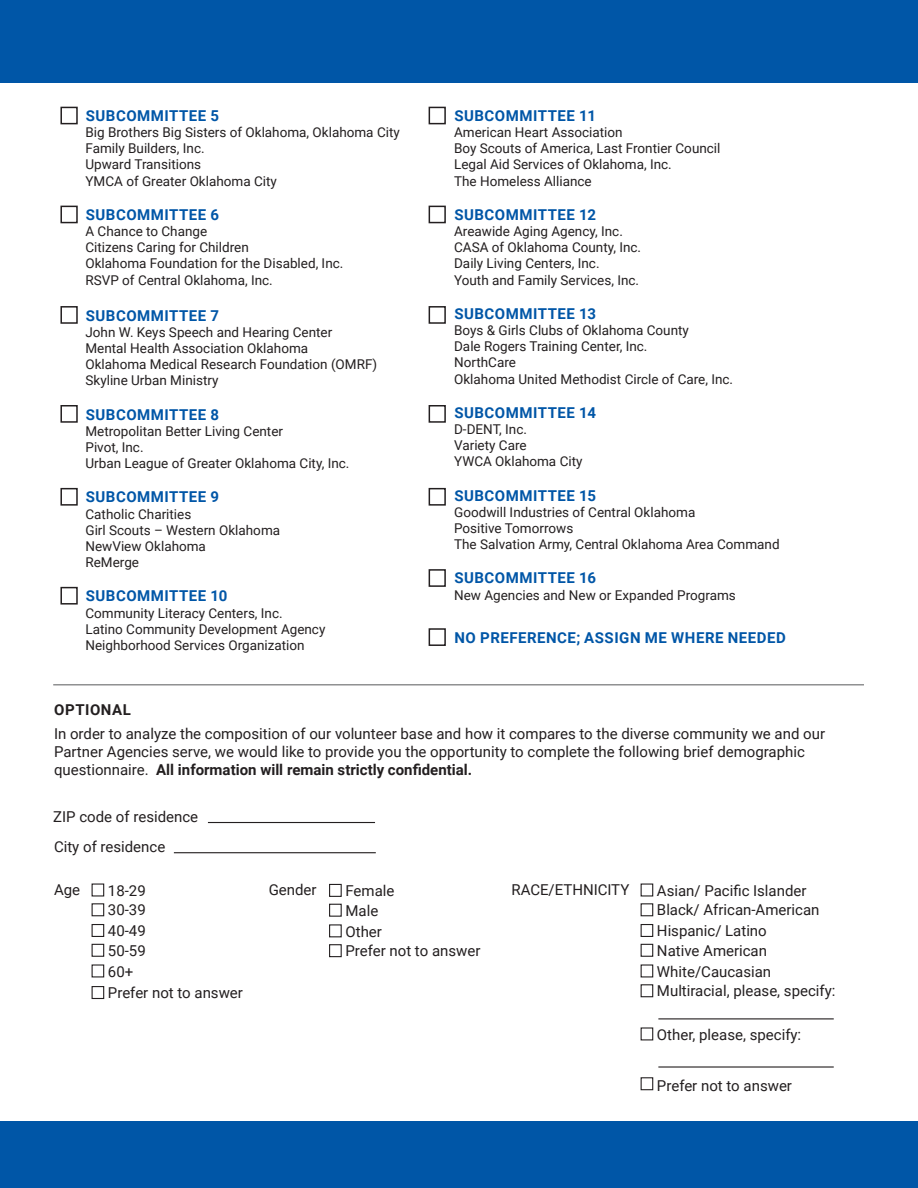
<style>
.page{position:relative;width:918px;height:1188px;background:#fff}
.page>*{position:absolute;margin:0;border:0;box-sizing:border-box;transform-origin:0 0}
.t1{font:15px/18px "Roboto";color:#231f20}
.t2{font:700 15px "Roboto";letter-spacing:.035em;color:#0056a7}
.t3{font:700 15px "Roboto";letter-spacing:.035em;color:#231f20}
.t4{font:13.5px "Roboto";color:#231f20}
.s1{font-weight:700}
</style>
<div class="page">
<div style="left:60px;top:107px;width:18px;height:17px;border:2px solid #231f20"></div>
<div style="left:60px;top:206px;width:18px;height:17px;border:2px solid #231f20"></div>
<div style="left:60px;top:306px;width:18px;height:18px;border:2px solid #231f20"></div>
<div style="left:60px;top:405px;width:18px;height:18px;border:2px solid #231f20"></div>
<div style="left:60px;top:488px;width:18px;height:18px;border:2px solid #231f20"></div>
<div style="left:60px;top:587px;width:18px;height:18px;border:2px solid #231f20"></div>
<div style="left:429px;top:107px;width:17px;height:17px;border:2px solid #231f20"></div>
<div style="left:429px;top:206px;width:17px;height:17px;border:2px solid #231f20"></div>
<div style="left:429px;top:306px;width:17px;height:18px;border:2px solid #231f20"></div>
<div style="left:429px;top:405px;width:17px;height:18px;border:2px solid #231f20"></div>
<div style="left:429px;top:488px;width:17px;height:18px;border:2px solid #231f20"></div>
<div style="left:429px;top:569px;width:17px;height:18px;border:2px solid #231f20"></div>
<div style="left:429px;top:628px;width:17px;height:18px;border:2px solid #231f20"></div>
<hr style="left:53px;top:685px;width:811px;height:1px;background:#58595b">
<hr style="left:208px;top:822px;width:167px;height:1px;background:#231f20">
<hr style="left:174px;top:852px;width:202px;height:1px;background:#231f20">
<div style="left:92px;top:884px;width:12px;height:13px;border:1px solid #231f20"></div>
<div style="left:92px;top:903px;width:12px;height:13px;border:1px solid #231f20"></div>
<div style="left:92px;top:924px;width:12px;height:13px;border:1px solid #231f20"></div>
<div style="left:92px;top:944px;width:12px;height:13px;border:1px solid #231f20"></div>
<div style="left:92px;top:964px;width:12px;height:13px;border:1px solid #231f20"></div>
<div style="left:92px;top:986px;width:12px;height:13px;border:1px solid #231f20"></div>
<div style="left:329px;top:884px;width:13px;height:13px;border:1px solid #231f20"></div>
<div style="left:329px;top:904px;width:13px;height:13px;border:1px solid #231f20"></div>
<div style="left:329px;top:924px;width:13px;height:13px;border:1px solid #231f20"></div>
<div style="left:329px;top:944px;width:13px;height:13px;border:1px solid #231f20"></div>
<div style="left:641px;top:884px;width:12px;height:13px;border:1px solid #231f20"></div>
<div style="left:641px;top:903px;width:12px;height:13px;border:1px solid #231f20"></div>
<div style="left:641px;top:924px;width:12px;height:13px;border:1px solid #231f20"></div>
<div style="left:641px;top:944px;width:12px;height:13px;border:1px solid #231f20"></div>
<div style="left:641px;top:964px;width:12px;height:13px;border:1px solid #231f20"></div>
<div style="left:641px;top:984px;width:12px;height:13px;border:1px solid #231f20"></div>
<div style="left:641px;top:1027px;width:12px;height:13px;border:1px solid #231f20"></div>
<div style="left:641px;top:1077px;width:12px;height:13px;border:1px solid #231f20"></div>
<hr style="left:658px;top:1018px;width:176px;height:1px;background:#231f20">
<hr style="left:658px;top:1066px;width:176px;height:2px;background:#231f20">
<div style="left:0;top:0;width:918px;height:82px;background:#0056a7"></div>
<div style="left:0;top:1121px;width:918px;height:67px;background:#0056a7"></div>
<p class="t2" style="left:86px;top:105px;width:135px">SUBCOMMITTEE 5</p>
<p class="t4" style="left:86px;top:123px;width:316px">Big Brothers Big Sisters of Oklahoma, Oklahoma City</p>
<p class="t4" style="left:86px;top:139px;width:121px">Family Builders, Inc.</p>
<p class="t4" style="left:86px;top:155px;width:117px">Upward Transitions</p>
<p class="t4" style="left:86px;top:171px;width:193px">YMCA of Greater Oklahoma City</p>
<p class="t2" style="left:86px;top:204px;width:135px">SUBCOMMITTEE 6</p>
<p class="t4" style="left:86px;top:222px;width:123px">A Chance to Change</p>
<p class="t4" style="left:86px;top:238px;width:165px">Citizens Caring for Children</p>
<p class="t4" style="left:86px;top:254px;width:259px">Oklahoma Foundation for the Disabled, Inc.</p>
<p class="t4" style="left:86px;top:270px;width:189px">RSVP of Central Oklahoma, Inc.</p>
<p class="t2" style="left:86px;top:305px;width:135px">SUBCOMMITTEE 7</p>
<p class="t4" style="left:86px;top:322px;width:248px">John W. Keys Speech and Hearing Center</p>
<p class="t4" style="left:86px;top:339px;width:224px">Mental Health Association Oklahoma</p>
<p class="t4" style="left:86px;top:355px;width:293px">Oklahoma Medical Research Foundation (OMRF)</p>
<p class="t4" style="left:86px;top:371px;width:134px">Skyline Urban Ministry</p>
<p class="t2" style="left:86px;top:404px;width:135px">SUBCOMMITTEE 8</p>
<p class="t4" style="left:86px;top:421px;width:199px">Metropolitan Better Living Center</p>
<p class="t4" style="left:86px;top:438px;width:60px">Pivot, Inc.</p>
<p class="t4" style="left:86px;top:454px;width:265px">Urban League of Greater Oklahoma City, Inc.</p>
<p class="t2" style="left:86px;top:487px;width:135px">SUBCOMMITTEE 9</p>
<p class="t4" style="left:86px;top:504px;width:107px">Catholic Charities</p>
<p class="t4" style="left:86px;top:520px;width:196px">Girl Scouts – Western Oklahoma</p>
<p class="t4" style="left:86px;top:537px;width:122px">NewView Oklahoma</p>
<p class="t4" style="left:86px;top:553px;width:55px">ReMerge</p>
<p class="t2" style="left:86px;top:586px;width:143px">SUBCOMMITTEE 10</p>
<p class="t4" style="left:86px;top:603px;width:199px">Community Literacy Centers, Inc.</p>
<p class="t4" style="left:86px;top:619px;width:241px">Latino Community Development Agency</p>
<p class="t4" style="left:86px;top:636px;width:221px">Neighborhood Services Organization</p>
<p class="t2" style="left:454px;top:105px;width:143px">SUBCOMMITTEE 11</p>
<p class="t4" style="left:454px;top:123px;width:170px">American Heart Association</p>
<p class="t4" style="left:454px;top:139px;width:268px">Boy Scouts of America, Last Frontier Council</p>
<p class="t4" style="left:454px;top:155px;width:219px">Legal Aid Services of Oklahoma, Inc.</p>
<p class="t4" style="left:454px;top:171px;width:139px">The Homeless Alliance</p>
<p class="t2" style="left:454px;top:204px;width:143px">SUBCOMMITTEE 12</p>
<p class="t4" style="left:454px;top:222px;width:170px">Areawide Aging Agency, Inc.</p>
<p class="t4" style="left:454px;top:238px;width:189px">CASA of Oklahoma County, Inc.</p>
<p class="t4" style="left:454px;top:254px;width:147px">Daily Living Centers, Inc.</p>
<p class="t4" style="left:454px;top:270px;width:187px">Youth and Family Services, Inc.</p>
<p class="t2" style="left:454px;top:303px;width:143px">SUBCOMMITTEE 13</p>
<p class="t4" style="left:454px;top:321px;width:236px">Boys &amp; Girls Clubs of Oklahoma County</p>
<p class="t4" style="left:454px;top:337px;width:195px">Dale Rogers Training Center, Inc.</p>
<p class="t4" style="left:454px;top:353px;width:63px">NorthCare</p>
<p class="t4" style="left:454px;top:369px;width:281px">Oklahoma United Methodist Circle of Care, Inc.</p>
<p class="t2" style="left:454px;top:402px;width:143px">SUBCOMMITTEE 14</p>
<p class="t4" style="left:454px;top:420px;width:74px">D-DENT, Inc.</p>
<p class="t4" style="left:454px;top:436px;width:74px">Variety Care</p>
<p class="t4" style="left:454px;top:452px;width:130px">YWCA Oklahoma City</p>
<p class="t2" style="left:454px;top:485px;width:143px">SUBCOMMITTEE 15</p>
<p class="t4" style="left:454px;top:502px;width:243px">Goodwill Industries of Central Oklahoma</p>
<p class="t4" style="left:454px;top:519px;width:121px">Positive Tomorrows</p>
<p class="t4" style="left:454px;top:535px;width:327px">The Salvation Army, Central Oklahoma Area Command</p>
<p class="t2" style="left:454px;top:568px;width:143px">SUBCOMMITTEE 16</p>
<p class="t4" style="left:454px;top:585px;width:283px">New Agencies and New or Expanded Programs</p>
<p class="t2" style="left:454px;top:627px;width:333px">NO PREFERENCE; ASSIGN ME WHERE NEEDED</p>
<p class="t3" style="left:54px;top:699px;width:78px">OPTIONAL</p>
<p class="t1" style="left:54px;top:724px;width:773px">In order to analyze the composition of our volunteer base and how it compares to the diverse community we and our<br>Partner Agencies serve, we would like to provide you the opportunity to complete the following brief demographic questionnaire. <span class="s1">All information will remain strictly confidential.</span></p>
<p class="t1" style="left:53px;top:807px;width:146px">ZIP code of residence</p>
<p class="t1" style="left:54px;top:837px;width:113px">City of residence</p>
<p class="t1" style="left:54px;top:880px;width:28px">Age</p>
<p class="t1" style="left:108px;top:881px;width:39px">18-29</p>
<p class="t1" style="left:108px;top:901px;width:39px">30-39</p>
<p class="t1" style="left:108px;top:921px;width:39px">40-49</p>
<p class="t1" style="left:108px;top:941px;width:39px">50-59</p>
<p class="t1" style="left:108px;top:962px;width:27px">60+</p>
<p class="t1" style="left:108px;top:983px;width:137px">Prefer not to answer</p>
<p class="t1" style="left:269px;top:880px;width:49px">Gender</p>
<p class="t1" style="left:345px;top:881px;width:50px">Female</p>
<p class="t1" style="left:345px;top:901px;width:34px">Male</p>
<p class="t1" style="left:345px;top:922px;width:38px">Other</p>
<p class="t1" style="left:345px;top:941px;width:137px">Prefer not to answer</p>
<p class="t1" style="left:512px;top:880px;width:119px">RACE/ETHNICITY</p>
<p class="t1" style="left:657px;top:881px;width:151px">Asian/ Pacific Islander</p>
<p class="t1" style="left:657px;top:901px;width:164px">Black/ African-American</p>
<p class="t1" style="left:657px;top:921px;width:111px">Hispanic/ Latino</p>
<p class="t1" style="left:657px;top:941px;width:112px">Native American</p>
<p class="t1" style="left:657px;top:962px;width:116px">White/Caucasian</p>
<p class="t1" style="left:657px;top:982px;width:180px">Multiracial, please, specify:</p>
<p class="t1" style="left:657px;top:1025px;width:146px">Other, please, specify:</p>
<p class="t1" style="left:657px;top:1076px;width:137px">Prefer not to answer</p>
</div>
